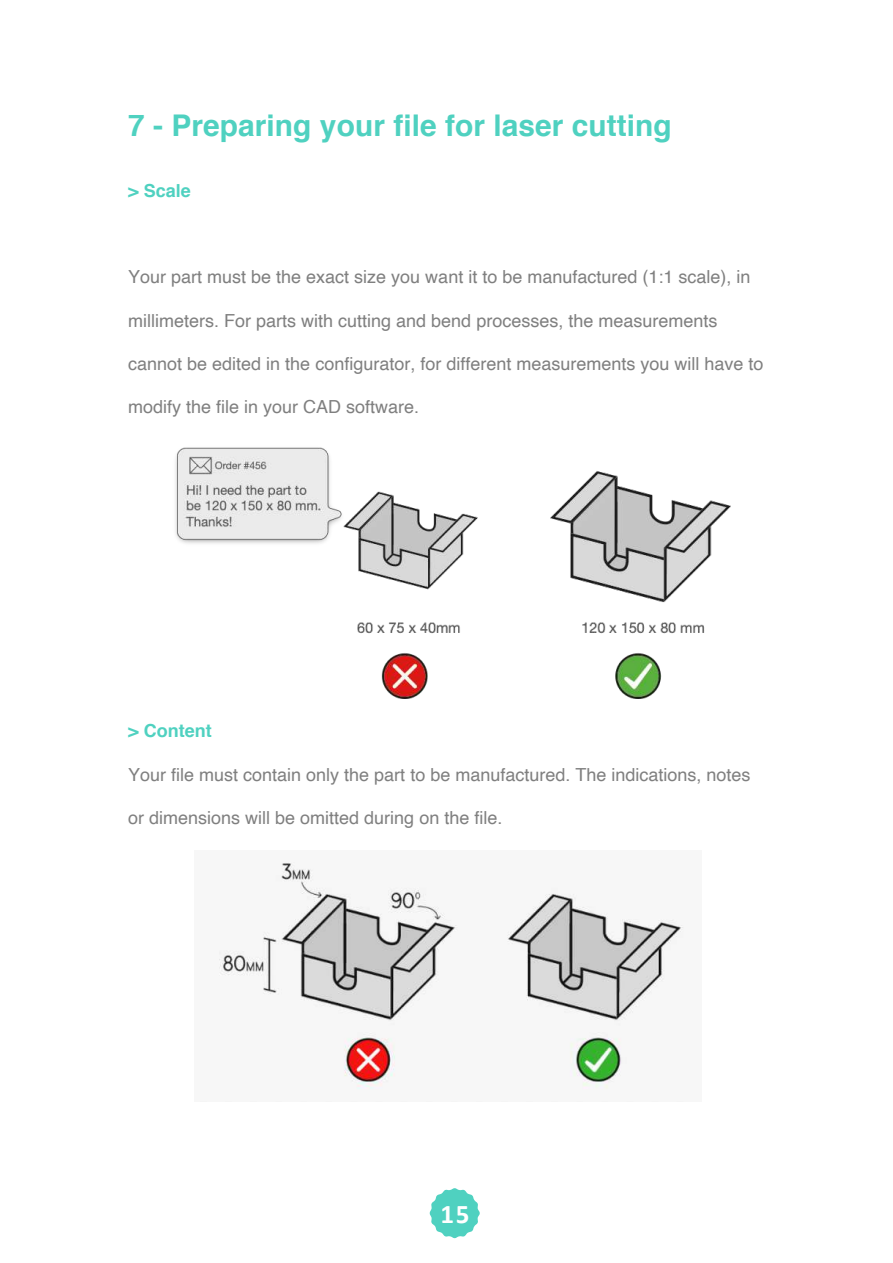
<style>
.page{position:relative;width:893px;height:1263px;background:#fff}
.page>*{position:absolute;margin:0;border:0;box-sizing:border-box;transform-origin:0 0}
.t1{font:700 29.85px "Helvetica";letter-spacing:.005em;color:#4fd1c0}
.t2{font:700 27px "Calibri";color:#fff}
.t3{font:18px "Helvetica";color:#7f7f7f}
.t4{font:700 18px "Helvetica";color:#4fd1c0}
</style>
<div class="page">
<svg style="left:442px;top:1188px;width:26px;height:50px"></svg>
<img style="left:430px;top:1193px;width:50px;height:40px">
<img style="left:175px;top:447px;width:556px;height:252px">
<img style="left:219px;top:862px;width:465px;height:228px">
<h1 class="t1" style="left:128px;top:101px;width:545px">7 - Preparing your file for laser cutting</h1>
<p class="t4" style="left:128px;top:176px;width:64px">&gt; Scale</p>
<p class="t3" style="left:128px;top:263px;width:624px">Your part must be the exact size you want it to be manufactured (1:1 scale), in</p>
<p class="t3" style="left:128px;top:306px;width:591px">millimeters. For parts with cutting and bend processes, the measurements</p>
<p class="t3" style="left:128px;top:350px;width:637px">cannot be edited in the configurator, for different measurements you will have to</p>
<p class="t3" style="left:128px;top:393px;width:293px">modify the file in your CAD software.</p>
<p class="t4" style="left:128px;top:716px;width:85px">&gt; Content</p>
<p class="t3" style="left:128px;top:760px;width:624px">Your file must contain only the part to be manufactured. The indications, notes</p>
<p class="t3" style="left:128px;top:803px;width:376px">or dimensions will be omitted during on the file.</p>
<h2 class="t2" style="left:441px;top:1194px;width:30px">!&amp;</h2>
</div>
